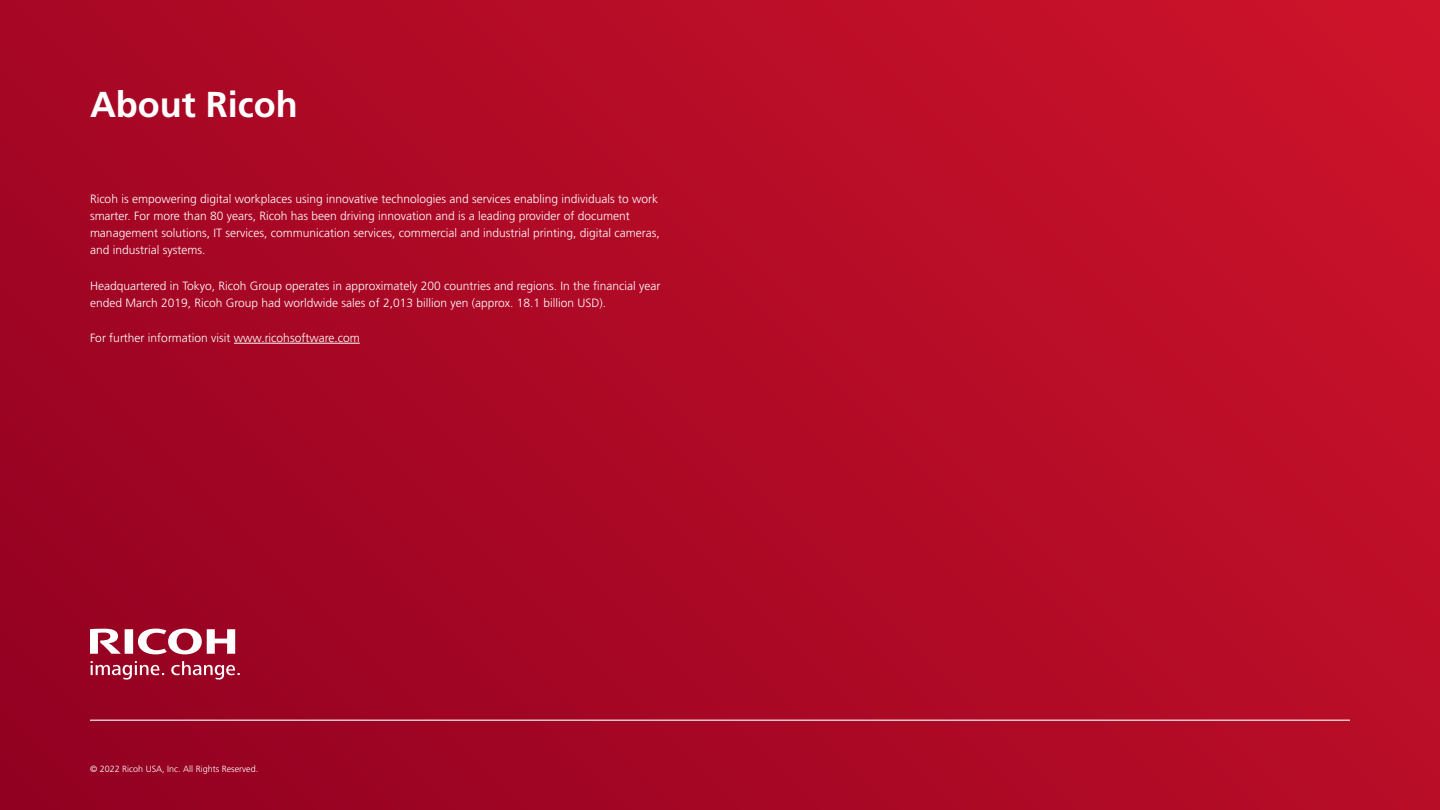
<style>
.page{position:relative;width:1440px;height:810px;background:#fff}
.page>*{position:absolute;margin:0;border:0;box-sizing:border-box;transform-origin:0 0}
.t1{font:700 36px "Frutiger LT Std";color:#fff}
.t2{font:300 12px/17.2px "Frutiger LT Std";color:#fff}
.t3{font:300 9px "Frutiger LT Std";color:#fff}
</style>
<div class="page">
<div style="left:0;top:0;width:1440px;height:810px;background:linear-gradient(to right,#9c0423,#c31029)"></div>
<hr style="left:90px;top:720px;width:1260px;height:1px;background:#fff">
<hr style="left:234px;top:343px;width:126px;height:1px;background:#fff">
<svg style="left:90px;top:629px;width:145px;height:25px"></svg>
<svg style="left:91px;top:661px;width:149px;height:19px"></svg>
<h2 class="t1" style="left:90px;top:83px;width:209px">About Ricoh</h2>
<p class="t2" style="left:90px;top:190px;width:571px">Ricoh is empowering digital workplaces using innovative technologies and services enabling individuals to work smarter. For more than 80 years, Ricoh has been driving innovation and is a leading provider of document management solutions, IT services, communication services, commercial and industrial printing, digital cameras, and industrial systems.</p>
<p class="t2" style="left:90px;top:277px;width:572px">Headquartered in Tokyo, Ricoh Group operates in approximately 200 countries and regions. In the financial year ended March 2019, Ricoh Group had worldwide sales of 2,013 billion yen (approx. 18.1 billion USD).</p>
<p class="t2" style="left:90px;top:329px;width:271px">For further information visit www.ricohsoftware.com</p>
<p class="t3" style="left:90px;top:763px;width:170px">© 2022 Ricoh USA, Inc. All Rights Reserved.</p>
</div>
